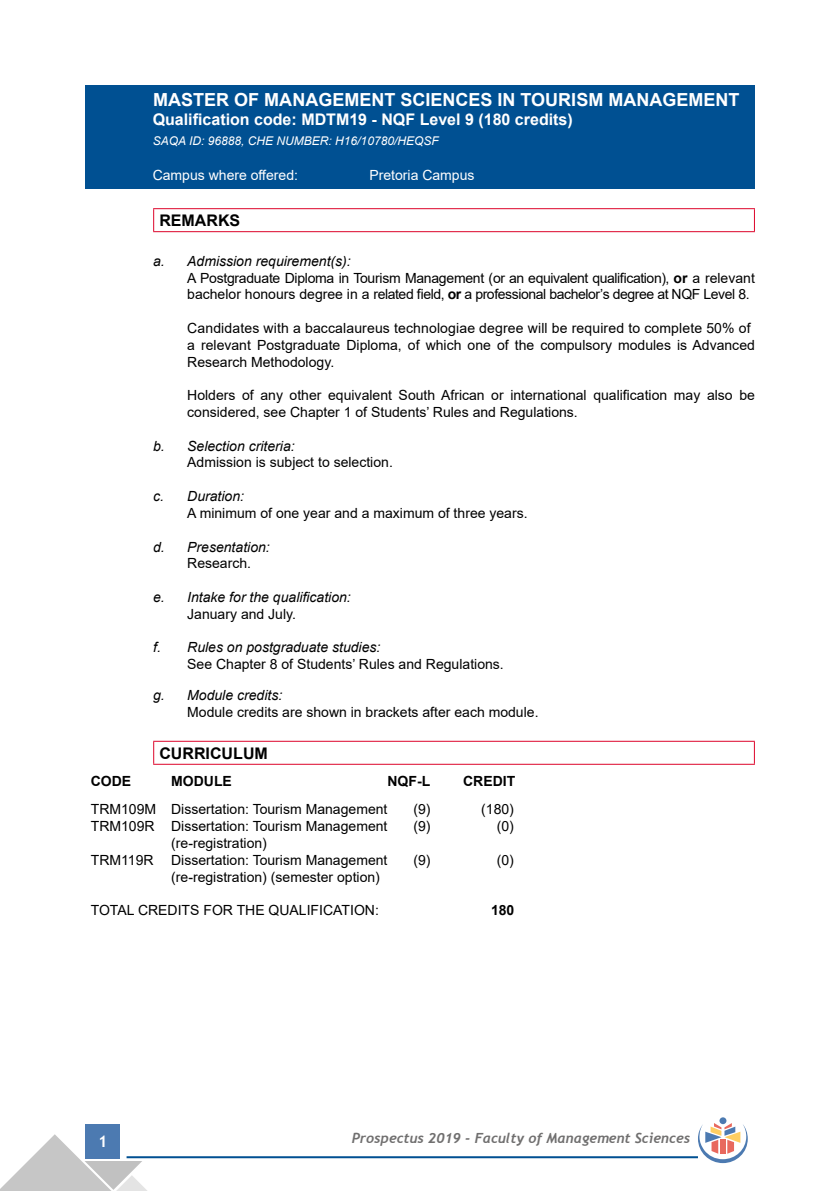
<style>
.page{position:relative;width:840px;height:1191px;background:#fff}
.page>*{position:absolute;margin:0;border:0;box-sizing:border-box;transform-origin:0 0}
.t1{font:700 18px "Arial";color:#fff}
.t2{font:700 16px "Arial";color:#fff}
.t3{font:700 16px "Arial";color:#000}
.t4{font:700 16px "Trebuchet MS";color:#fff}
.t5{font:14px/16.8px "Arial";color:#000}
.t6{font:14px/16.8px "Arial";letter-spacing:-.03em;color:#000}
.t7{font:italic 14px "Arial";color:#000}
.t8{font:italic 700 14px "Trebuchet";color:#706f6f}
.t9{font:14px "Arial";color:#fff}
.t10{font:700 14px "Arial";color:#000}
.t11{font:italic 12px "Arial";color:#fff}
.s1{font-style:italic}
.s2{font-weight:700}
</style>
<div class="page">
<div style="left:86px;top:1124px;width:34px;height:34px;background:#4c7ab1"></div>
<hr style="left:126px;top:1156px;width:571px;height:2px;background:#005092">
<svg style="left:0;top:1134px;width:148px;height:57px"></svg>
<div style="left:719px;top:1117px;width:7px;height:7px;background:#4c7ab1;border-radius:50%"></div>
<svg style="left:697px;top:1123px;width:50px;height:40px"></svg>
<div style="left:85px;top:85px;width:669px;height:103px;background:#005092"></div>
<hr style="left:153px;top:208px;width:601px;height:1px;background:#dd052b">
<svg style="left:153px;top:209px;width:1px;height:22px"></svg>
<svg style="left:753px;top:209px;width:1px;height:22px"></svg>
<hr style="left:153px;top:231px;width:601px;height:1px;background:#dd052b">
<hr style="left:153px;top:741px;width:601px;height:1px;background:#dd052b">
<svg style="left:153px;top:742px;width:1px;height:21px"></svg>
<svg style="left:753px;top:742px;width:1px;height:21px"></svg>
<hr style="left:153px;top:763px;width:601px;height:1px;background:#dd052b">
<p class="t1" style="left:153px;top:87px;width:587px">MASTER OF MANAGEMENT SCIENCES IN TOURISM MANAGEMENT</p>
<p class="t2" style="left:153px;top:108px;width:421px">Qualification code: MDTM19 - NQF Level 9 (180 credits)</p>
<p class="t11" style="left:153px;top:133px;width:287px">SAQA ID: 96888, CHE NUMBER: H16/10780/HEQSF</p>
<p class="t9" style="left:153px;top:166px;width:147px">Campus where offered:</p>
<p class="t9" style="left:369px;top:166px;width:107px">Pretoria Campus</p>
<p class="t3" style="left:159px;top:209px;width:82px">REMARKS</p>
<p class="t6" style="left:187px;top:252px;width:569px;text-indent:-34px"><span class="s1">a. Admission requirement(s):<br></span>A Postgraduate Diploma in Tourism Management (or an equivalent qualification), <span class="s2">or</span> a relevant bachelor honours degree in a related field, <span class="s2">or</span> a professional bachelor’s degree at NQF Level 8.</p>
<p class="t5" style="left:187px;top:320px;width:569px">Candidates with a baccalaureus technologiae degree will be required to complete 50% of a relevant Postgraduate Diploma, of which one of the compulsory modules is Advanced<br>Research Methodology.</p>
<p class="t5" style="left:187px;top:387px;width:569px">Holders of any other equivalent South African or international qualification may also be considered, see Chapter 1 of Students’ Rules and Regulations.</p>
<p class="t7" style="left:153px;top:437px;width:143px">b. Selection criteria:</p>
<p class="t5" style="left:187px;top:454px;width:207px">Admission is subject to selection.</p>
<p class="t7" style="left:153px;top:487px;width:92px">c. Duration:</p>
<p class="t5" style="left:187px;top:504px;width:342px">A minimum of one year and a maximum of three years.</p>
<p class="t7" style="left:153px;top:537px;width:118px">d. Presentation:</p>
<p class="t5" style="left:187px;top:555px;width:65px">Research.</p>
<p class="t7" style="left:153px;top:588px;width:199px">e. Intake for the qualification:</p>
<p class="t5" style="left:187px;top:605px;width:110px">January and July.</p>
<p class="t7" style="left:153px;top:638px;width:229px">f. Rules on postgraduate studies:</p>
<p class="t5" style="left:187px;top:656px;width:318px">See Chapter 8 of Students’ Rules and Regulations.</p>
<p class="t7" style="left:153px;top:686px;width:130px">g. Module credits:</p>
<p class="t5" style="left:187px;top:703px;width:352px">Module credits are shown in brackets after each module.</p>
<p class="t3" style="left:159px;top:741px;width:110px">CURRICULUM</p>
<p class="t10" style="left:91px;top:771px;width:42px">CODE</p>
<p class="t10" style="left:171px;top:771px;width:62px">MODULE</p>
<p class="t10" style="left:387px;top:771px;width:44px">NQF-L</p>
<p class="t10" style="left:463px;top:771px;width:54px">CREDIT</p>
<p class="t5" style="left:91px;top:801px;width:298px">TRM109M Dissertation: Tourism Management</p>
<p class="t5" style="left:413px;top:801px;width:19px">(9)</p>
<p class="t5" style="left:481px;top:801px;width:34px">(180)</p>
<p class="t5" style="left:91px;top:817px;width:298px">TRM109R Dissertation: Tourism Management</p>
<p class="t5" style="left:413px;top:817px;width:19px">(9)</p>
<p class="t5" style="left:496px;top:817px;width:19px">(0)</p>
<p class="t5" style="left:171px;top:834px;width:97px">(re-registration)</p>
<p class="t5" style="left:91px;top:851px;width:64px">TRM119R</p>
<p class="t5" style="left:171px;top:851px;width:218px">Dissertation: Tourism Management</p>
<p class="t5" style="left:413px;top:851px;width:19px">(9)</p>
<p class="t5" style="left:496px;top:851px;width:19px">(0)</p>
<p class="t5" style="left:171px;top:868px;width:210px">(re-registration) (semester option)</p>
<p class="t5" style="left:91px;top:901px;width:289px">TOTAL CREDITS FOR THE QUALIFICATION:</p>
<p class="t10" style="left:491px;top:900px;width:25px">180</p>
<p class="t4" style="left:98px;top:1131px;width:11px">1</p>
<p class="t8" style="left:351px;top:1129px;width:340px">Prospectus 2019 - Faculty of Management Sciences</p>
</div>
